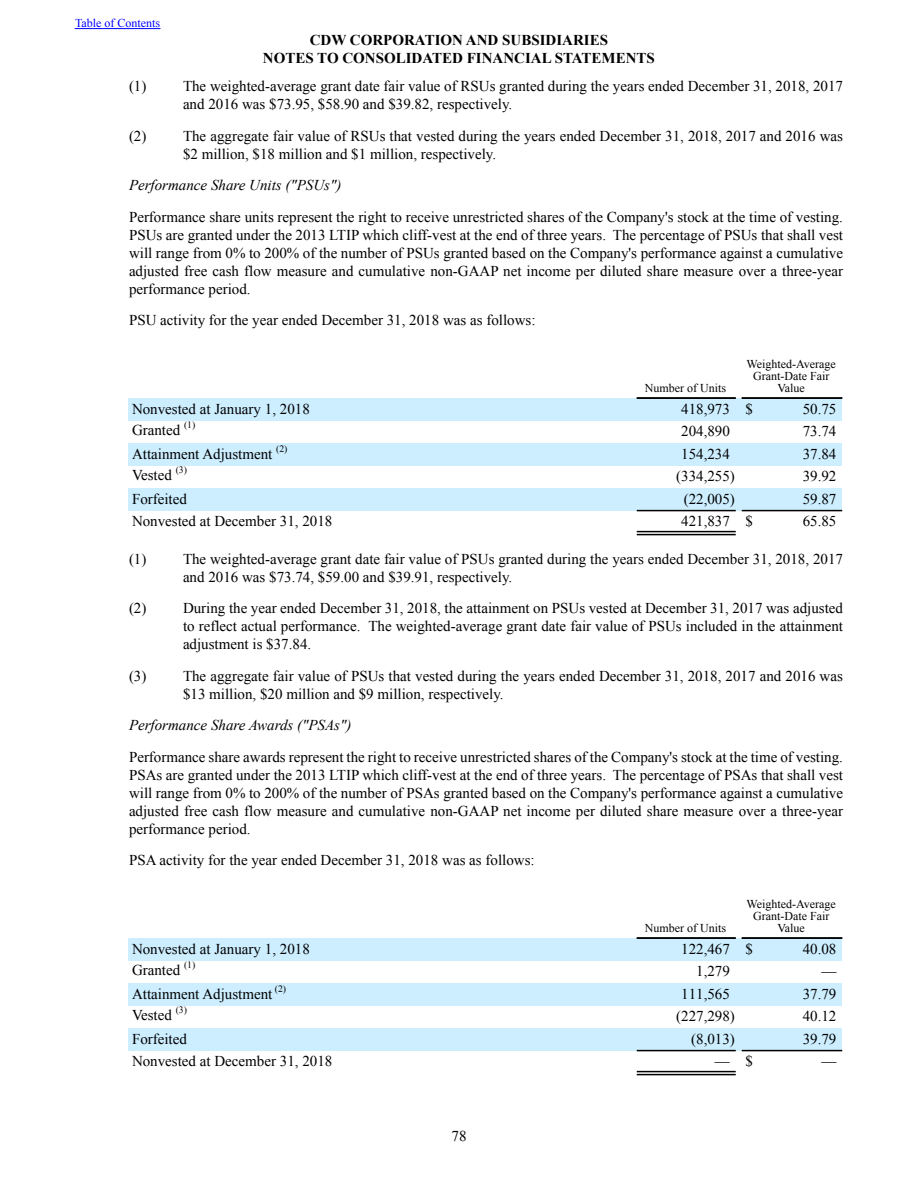
<style>
.page{position:relative;width:918px;height:1188px;background:#fff}
.page>*{position:absolute;margin:0;border:0;box-sizing:border-box;transform-origin:0 0}
.t1{font:15px/18px "Times New Roman";color:#000}
.t2{font:700 15px/18px "Times New Roman";color:#000;text-align:center}
.t3{font:italic 15px "Times New Roman";color:#000}
.t4{font:12px/12px "Times New Roman";color:#000;text-align:center}
.t5{font:12px "Times New Roman";color:#00f}
.t6{font:9.75px "Times New Roman";color:#000}
</style>
<div class="page">
<hr style="left:75px;top:28px;width:85px;height:1px;background:#00f">
<div style="left:128px;top:398px;width:503px;height:23px;background:#cef"></div>
<div style="left:631px;top:398px;width:6px;height:23px;background:#cef"></div>
<div style="left:637px;top:398px;width:99px;height:23px;background:#cef"></div>
<div style="left:736px;top:398px;width:6px;height:23px;background:#cef"></div>
<div style="left:742px;top:398px;width:100px;height:23px;background:#cef"></div>
<div style="left:128px;top:443px;width:503px;height:23px;background:#cef"></div>
<div style="left:631px;top:443px;width:6px;height:23px;background:#cef"></div>
<div style="left:637px;top:443px;width:99px;height:23px;background:#cef"></div>
<div style="left:736px;top:443px;width:6px;height:23px;background:#cef"></div>
<div style="left:742px;top:443px;width:100px;height:23px;background:#cef"></div>
<div style="left:128px;top:488px;width:503px;height:23px;background:#cef"></div>
<div style="left:631px;top:488px;width:6px;height:23px;background:#cef"></div>
<div style="left:637px;top:488px;width:99px;height:23px;background:#cef"></div>
<div style="left:736px;top:488px;width:6px;height:23px;background:#cef"></div>
<div style="left:742px;top:488px;width:100px;height:23px;background:#cef"></div>
<hr style="left:637px;top:397px;width:99px;height:2px;background:#000">
<hr style="left:742px;top:397px;width:100px;height:2px;background:#000">
<hr style="left:637px;top:510px;width:99px;height:1px;background:#000">
<hr style="left:637px;top:531px;width:99px;height:1px;background:#000">
<hr style="left:637px;top:534px;width:99px;height:1px;background:#000">
<hr style="left:742px;top:510px;width:100px;height:1px;background:#000">
<div style="left:128px;top:938px;width:503px;height:23px;background:#cef"></div>
<div style="left:631px;top:938px;width:6px;height:23px;background:#cef"></div>
<div style="left:637px;top:938px;width:99px;height:23px;background:#cef"></div>
<div style="left:736px;top:938px;width:6px;height:23px;background:#cef"></div>
<div style="left:742px;top:938px;width:100px;height:23px;background:#cef"></div>
<div style="left:128px;top:983px;width:503px;height:23px;background:#cef"></div>
<div style="left:631px;top:983px;width:6px;height:23px;background:#cef"></div>
<div style="left:637px;top:983px;width:99px;height:23px;background:#cef"></div>
<div style="left:736px;top:983px;width:6px;height:23px;background:#cef"></div>
<div style="left:742px;top:983px;width:100px;height:23px;background:#cef"></div>
<div style="left:128px;top:1028px;width:503px;height:23px;background:#cef"></div>
<div style="left:631px;top:1028px;width:6px;height:23px;background:#cef"></div>
<div style="left:637px;top:1028px;width:99px;height:23px;background:#cef"></div>
<div style="left:736px;top:1028px;width:6px;height:23px;background:#cef"></div>
<div style="left:742px;top:1028px;width:100px;height:23px;background:#cef"></div>
<hr style="left:637px;top:937px;width:99px;height:2px;background:#000">
<hr style="left:742px;top:937px;width:100px;height:2px;background:#000">
<hr style="left:637px;top:1050px;width:99px;height:1px;background:#000">
<hr style="left:637px;top:1071px;width:99px;height:1px;background:#000">
<hr style="left:637px;top:1074px;width:99px;height:1px;background:#000">
<hr style="left:742px;top:1050px;width:100px;height:1px;background:#000">
<p class="t5" style="left:75px;top:15px;width:87px">Table of Contents</p>
<p class="t2" style="left:263px;top:31px;width:394px">CDW CORPORATION AND SUBSIDIARIES<br>NOTES TO CONSOLIDATED FINANCIAL STATEMENTS</p>
<p class="t1" style="left:129px;top:77px;width:19px">(1)</p>
<p class="t1" style="left:183px;top:77px;width:661px">The weighted-average grant date fair value of RSUs granted during the years ended December 31, 2018, 2017 and 2016 was $73.95, $58.90 and $39.82, respectively.</p>
<p class="t1" style="left:129px;top:127px;width:19px">(2)</p>
<p class="t1" style="left:183px;top:127px;width:662px">The aggregate fair value of RSUs that vested during the years ended December 31, 2018, 2017 and 2016 was $2 million, $18 million and $1 million, respectively.</p>
<p class="t3" style="left:129px;top:175px;width:214px">Performance Share Units ("PSUs")</p>
<p class="t1" style="left:129px;top:208px;width:716px;text-align:justify">Performance share units represent the right to receive unrestricted shares of the Company's stock at the time of vesting.<br>PSUs are granted under the 2013 LTIP which cliff-vest at the end of three years. The percentage of PSUs that shall vest will range from 0% to 200% of the number of PSUs granted based on the Company's performance against a cumulative adjusted free cash flow measure and cumulative non-GAAP net income per diluted share measure over a three-year performance period.</p>
<p class="t1" style="left:129px;top:311px;width:408px">PSU activity for the year ended December 31, 2018 was as follows:</p>
<p class="t4" style="left:645px;top:382px;width:83px">Number of Units</p>
<p class="t4" style="left:746px;top:358px;width:91px">Weighted-Average<br>Grant-Date Fair<br>Value</p>
<p class="t1" style="left:132px;top:399px;width:179px">Nonvested at January 1, 2018</p>
<p class="t1" style="left:681px;top:399px;width:73px">418,973 $</p>
<p class="t1" style="left:803px;top:399px;width:35px">50.75</p>
<p class="t1" style="left:132px;top:420px;width:50px">Granted</p>
<p class="t6" style="left:184px;top:418px;width:13px">(1)</p>
<p class="t1" style="left:681px;top:422px;width:50px">204,890</p>
<p class="t1" style="left:803px;top:422px;width:35px">73.74</p>
<p class="t1" style="left:132px;top:444px;width:142px">Attainment Adjustment</p>
<p class="t6" style="left:276px;top:442px;width:13px">(2)</p>
<p class="t1" style="left:681px;top:444px;width:50px">154,234</p>
<p class="t1" style="left:803px;top:444px;width:35px">37.84</p>
<p class="t1" style="left:132px;top:465px;width:41px">Vested</p>
<p class="t6" style="left:176px;top:463px;width:13px">(3)</p>
<p class="t1" style="left:676px;top:467px;width:60px">(334,255)</p>
<p class="t1" style="left:803px;top:467px;width:35px">39.92</p>
<p class="t1" style="left:132px;top:489px;width:56px">Forfeited</p>
<p class="t1" style="left:684px;top:489px;width:53px">(22,005)</p>
<p class="t1" style="left:803px;top:489px;width:35px">59.87</p>
<p class="t1" style="left:132px;top:512px;width:202px">Nonvested at December 31, 2018</p>
<p class="t1" style="left:681px;top:512px;width:73px">421,837 $</p>
<p class="t1" style="left:803px;top:512px;width:35px">65.85</p>
<p class="t1" style="left:129px;top:550px;width:19px">(1)</p>
<p class="t1" style="left:183px;top:550px;width:662px">The weighted-average grant date fair value of PSUs granted during the years ended December 31, 2018, 2017 and 2016 was $73.74, $59.00 and $39.91, respectively.</p>
<p class="t1" style="left:129px;top:599px;width:19px">(2)</p>
<p class="t1" style="left:183px;top:599px;width:662px;text-align:justify">During the year ended December 31, 2018, the attainment on PSUs vested at December 31, 2017 was adjusted to reflect actual performance. The weighted-average grant date fair value of PSUs included in the attainment adjustment is $37.84.</p>
<p class="t1" style="left:129px;top:667px;width:19px">(3)</p>
<p class="t1" style="left:183px;top:667px;width:661px">The aggregate fair value of PSUs that vested during the years ended December 31, 2018, 2017 and 2016 was $13 million, $20 million and $9 million, respectively.</p>
<p class="t3" style="left:129px;top:715px;width:224px">Performance Share Awards ("PSAs")</p>
<p class="t1" style="left:129px;top:748px;width:716px;text-align:justify">Performance share awards represent the right to receive unrestricted shares of the Company's stock at the time of vesting.<br>PSAs are granted under the 2013 LTIP which cliff-vest at the end of three years. The percentage of PSAs that shall vest will range from 0% to 200% of the number of PSAs granted based on the Company's performance against a cumulative adjusted free cash flow measure and cumulative non-GAAP net income per diluted share measure over a three-year performance period.</p>
<p class="t1" style="left:129px;top:851px;width:407px">PSA activity for the year ended December 31, 2018 was as follows:</p>
<p class="t4" style="left:645px;top:922px;width:83px">Number of Units</p>
<p class="t4" style="left:746px;top:898px;width:91px">Weighted-Average<br>Grant-Date Fair<br>Value</p>
<p class="t1" style="left:132px;top:939px;width:179px">Nonvested at January 1, 2018</p>
<p class="t1" style="left:681px;top:939px;width:73px">122,467 $</p>
<p class="t1" style="left:803px;top:939px;width:35px">40.08</p>
<p class="t1" style="left:132px;top:960px;width:50px">Granted</p>
<p class="t6" style="left:184px;top:958px;width:13px">(1)</p>
<p class="t1" style="left:696px;top:962px;width:35px">1,279</p>
<p class="t1" style="left:821px;top:962px;width:16px">—</p>
<p class="t1" style="left:132px;top:984px;width:142px">Attainment Adjustment</p>
<p class="t6" style="left:275px;top:982px;width:13px">(2)</p>
<p class="t1" style="left:681px;top:984px;width:50px">111,565</p>
<p class="t1" style="left:803px;top:984px;width:35px">37.79</p>
<p class="t1" style="left:132px;top:1005px;width:41px">Vested</p>
<p class="t6" style="left:176px;top:1003px;width:13px">(3)</p>
<p class="t1" style="left:676px;top:1007px;width:60px">(227,298)</p>
<p class="t1" style="left:803px;top:1007px;width:35px">40.12</p>
<p class="t1" style="left:132px;top:1029px;width:56px">Forfeited</p>
<p class="t1" style="left:691px;top:1029px;width:45px">(8,013)</p>
<p class="t1" style="left:803px;top:1029px;width:35px">39.79</p>
<p class="t1" style="left:132px;top:1052px;width:202px">Nonvested at December 31, 2018</p>
<p class="t1" style="left:715px;top:1052px;width:40px">— $</p>
<p class="t1" style="left:821px;top:1052px;width:16px">—</p>
<p class="t1" style="left:452px;top:1126px;width:16px">78</p>
</div>
